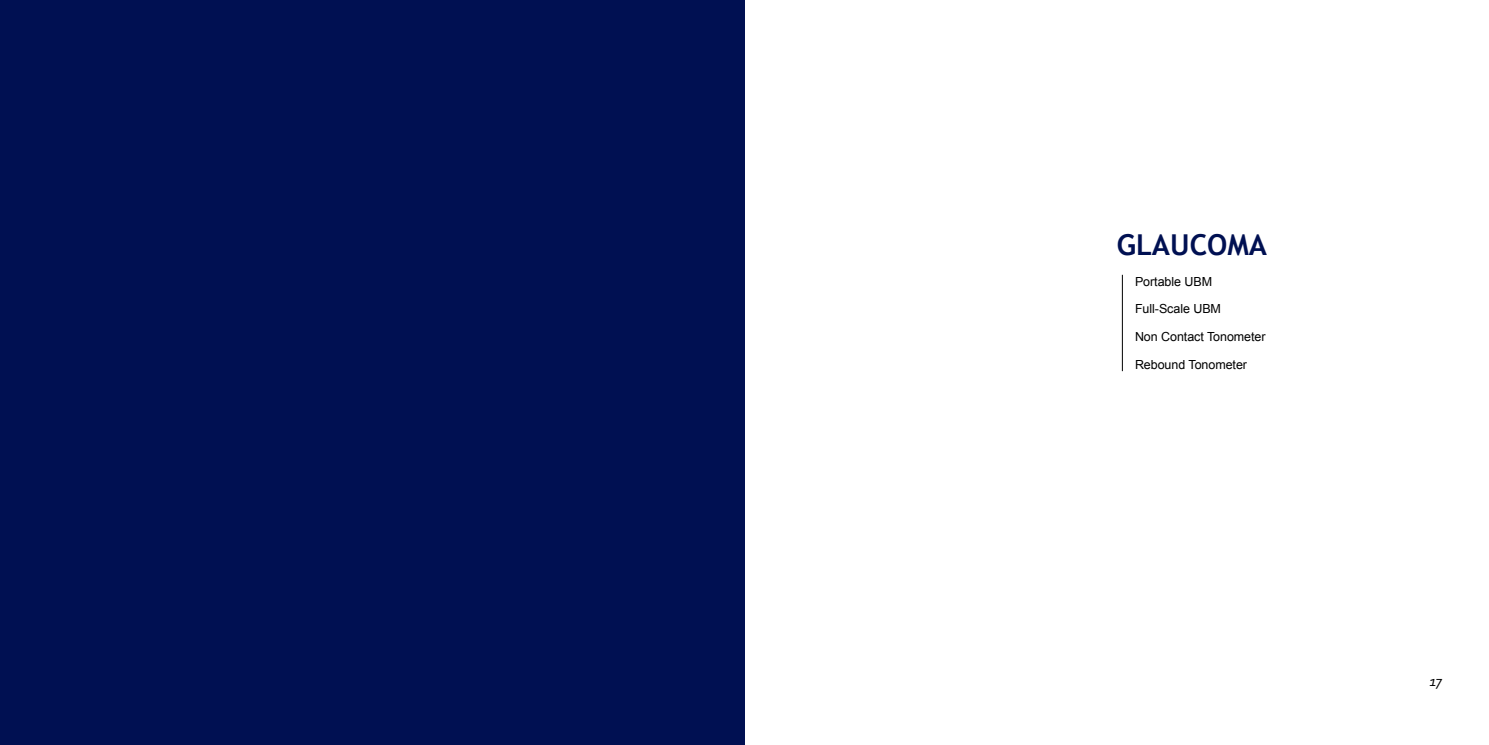
<style>
.page{position:relative;width:1489px;height:745px;background:#fff}
.page>*{position:absolute;margin:0;border:0;box-sizing:border-box;transform-origin:0 0}
.t1{font:700 28.75px "Trebuchet MS";color:#001052}
.t2{font:italic 15px "Corbel";color:#000}
.t3{font:12.5px "Arial";letter-spacing:-.005em;color:#000}
</style>
<div class="page">
<hr style="left:1121px;top:274px;width:1px;height:97px;background:#000">
<div style="left:0;top:0;width:744px;height:744px;background:#001052"></div>
<h1 class="t1" style="left:1116px;top:227px;width:152px">GLAUCOMA</h1>
<p class="t3" style="left:1134px;top:273px;width:79px">Portable UBM</p>
<p class="t3" style="left:1134px;top:301px;width:87px">Full-Scale UBM</p>
<p class="t3" style="left:1134px;top:328px;width:132px">Non Contact Tonometer</p>
<p class="t3" style="left:1134px;top:356px;width:114px">Rebound Tonometer</p>
<p class="t2" style="left:1429px;top:671px;width:14px">17</p>
</div>
